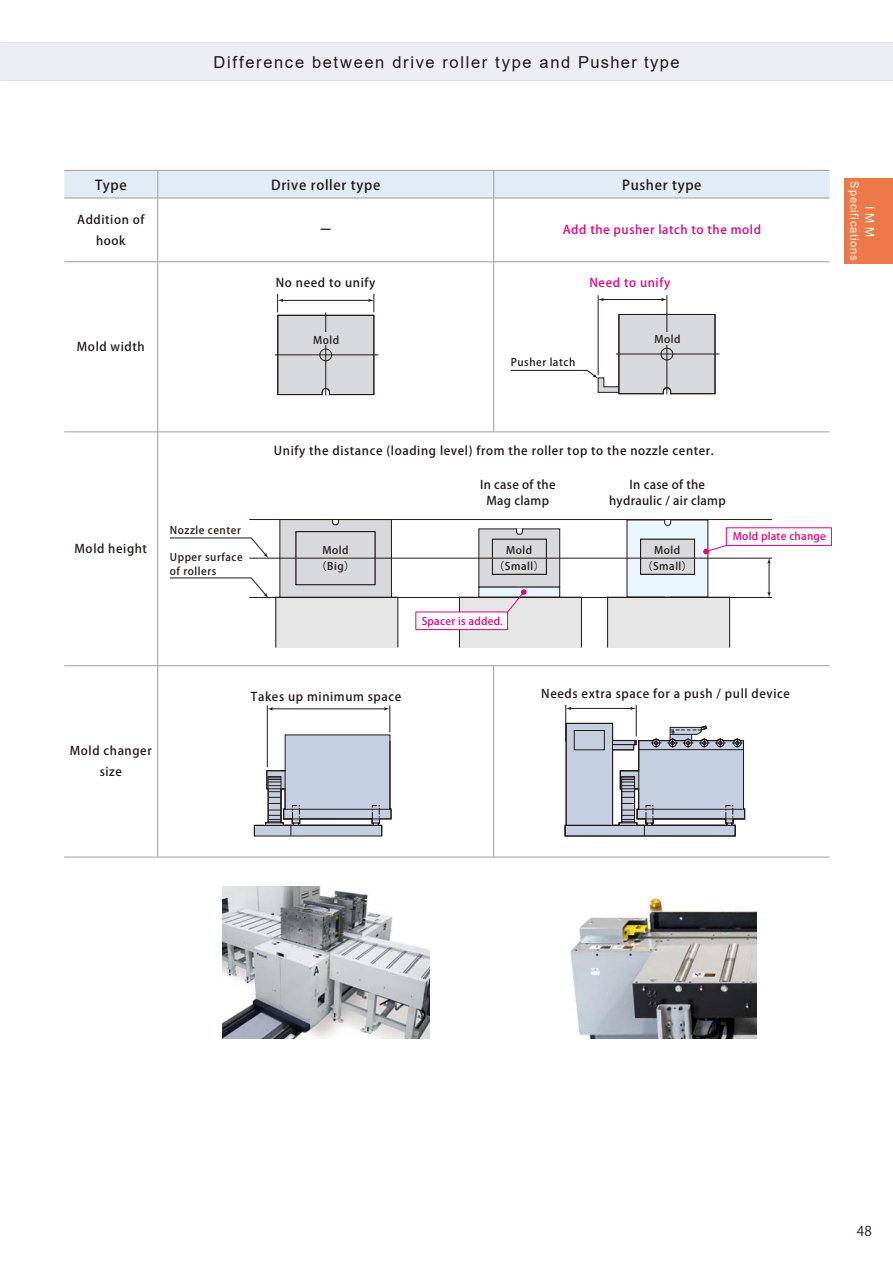
<style>
.page{position:relative;width:893px;height:1263px;background:#fff}
.page>*{position:absolute;margin:0;border:0;box-sizing:border-box;transform-origin:0 0}
.t1{font:16.5px "Arial";letter-spacing:.1em;color:#231916}
.t2{font:13.5px "Koz Go Pro Medium 90 msp RKSJ H";letter-spacing:.05em;color:#231916}
.t3{font:13.5px "Koz Go Pro Regular 90 msp RKSJ H";color:#231916}
.t4{font:12px/21px "Koz Go Pro Medium 90 msp RKSJ H";letter-spacing:.05em;color:#231916;text-align:center}
.t5{font:12px/16.5px "Koz Go Pro Medium 90 msp RKSJ H";letter-spacing:.025em;color:#231916;text-align:center}
.t6{font:12px "Koz Go Pro Medium 90 msp RKSJ H";letter-spacing:.05em;color:#e4007f}
.t7{font:12px "Arial";color:#fff}
.t8{font:11.25px "Arial";letter-spacing:.065em;color:#fff}
.t9{font:10.5px/16.5px "Koz Go Pro Medium 90 msp RKSJ H";letter-spacing:.05em;color:#231916;text-align:center}
.t10{font:10.5px "Koz Go Pro Medium 90 msp RKSJ H";letter-spacing:.025em;color:#e4007f}
</style>
<div class="page">
<svg style="left:64px;top:262px;width:766px;height:595px"></svg>
<hr style="left:64px;top:198px;width:94px;height:1px;background:#9f9fa0">
<hr style="left:158px;top:198px;width:672px;height:1px;background:#9f9fa0">
<hr style="left:64px;top:261px;width:94px;height:1px;background:#9f9fa0">
<hr style="left:158px;top:261px;width:672px;height:1px;background:#9f9fa0">
<hr style="left:64px;top:432px;width:94px;height:1px;background:#9f9fa0">
<hr style="left:158px;top:432px;width:672px;height:1px;background:#9f9fa0">
<hr style="left:64px;top:665px;width:94px;height:1px;background:#9f9fa0">
<hr style="left:158px;top:665px;width:672px;height:1px;background:#9f9fa0">
<hr style="left:64px;top:857px;width:94px;height:1px;background:#9f9fa0">
<hr style="left:158px;top:857px;width:672px;height:1px;background:#9f9fa0">
<svg style="left:64px;top:170px;width:766px;height:28px;background:#dde8f1"></svg>
<hr style="left:157px;top:198px;width:1px;height:63px;background:#9f9fa0">
<hr style="left:493px;top:198px;width:1px;height:63px;background:#9f9fa0">
<hr style="left:157px;top:262px;width:1px;height:170px;background:#9f9fa0">
<hr style="left:493px;top:262px;width:1px;height:170px;background:#9f9fa0">
<hr style="left:157px;top:432px;width:1px;height:233px;background:#9f9fa0">
<hr style="left:157px;top:666px;width:1px;height:191px;background:#9f9fa0">
<hr style="left:493px;top:666px;width:1px;height:191px;background:#9f9fa0">
<hr style="left:616px;top:354px;width:103px;height:1px;background:#231916">
<hr style="left:667px;top:295px;width:1px;height:99px;background:#231916">
<hr style="left:598px;top:295px;width:1px;height:80px;background:#231916">
<hr style="left:602px;top:299px;width:61px;height:1px;background:#231916">
<svg style="left:598px;top:298px;width:6px;height:3px"></svg>
<svg style="left:661px;top:298px;width:6px;height:3px"></svg>
<hr style="left:275px;top:355px;width:103px;height:1px;background:#231916">
<svg style="left:277px;top:294px;width:98px;height:101px"></svg>
<div style="left:276px;top:597px;width:122px;height:51px;background:#e6e6e7"></div>
<svg style="left:279px;top:520px;width:113px;height:77px;background:#cacbcd"></svg>
<div style="left:296px;top:532px;width:79px;height:53px;background:#d7d9dc"></div>
<div style="left:296px;top:531px;width:79px;height:54px;border:1px solid #231916"></div>
<div style="left:459px;top:597px;width:122px;height:51px;background:#e6e6e7"></div>
<div style="left:459px;top:597px;width:123px;height:51px;border:1px solid #231916"></div>
<div style="left:607px;top:597px;width:123px;height:51px;background:#e6e6e7"></div>
<div style="left:607px;top:597px;width:123px;height:51px;border:1px solid #231916"></div>
<svg style="left:564px;top:722px;width:181px;height:115px"></svg>
<svg style="left:254px;top:705px;width:138px;height:132px"></svg>
<hr style="left:565px;top:705px;width:1px;height:37px;background:#231916">
<hr style="left:636px;top:705px;width:1px;height:32px;background:#231916">
<hr style="left:569px;top:708px;width:63px;height:1px;background:#231916">
<svg style="left:566px;top:707px;width:5px;height:3px"></svg>
<svg style="left:630px;top:707px;width:6px;height:3px"></svg>
<img style="left:570px;top:897px;width:187px;height:141px">
<img style="left:222px;top:887px;width:208px;height:151px">
<hr style="left:249px;top:558px;width:523px;height:1px;background:#231916">
<hr style="left:249px;top:519px;width:523px;height:1px;background:#231916">
<hr style="left:249px;top:597px;width:523px;height:1px;background:#231916">
<hr style="left:769px;top:562px;width:1px;height:32px;background:#231916">
<svg style="left:767px;top:558px;width:4px;height:6px"></svg>
<svg style="left:767px;top:592px;width:4px;height:5px"></svg>
<div style="left:309px;top:332px;width:37px;height:13px;background:#d7d9dc"></div>
<svg style="left:510px;top:314px;width:206px;height:81px"></svg>
<svg style="left:170px;top:538px;width:98px;height:20px"></svg>
<svg style="left:170px;top:578px;width:98px;height:20px"></svg>
<div style="left:726px;top:527px;width:106px;height:19px;border:1px solid #e4007f"></div>
<svg style="left:626px;top:520px;width:101px;height:77px"></svg>
<svg style="left:703px;top:548px;width:6px;height:7px"></svg>
<div style="left:416px;top:612px;width:91px;height:18px;background:#fff"></div>
<div style="left:415px;top:612px;width:93px;height:18px;border:1px solid #e4007f"></div>
<svg style="left:478px;top:528px;width:82px;height:85px"></svg>
<div style="left:0;top:43px;width:893px;height:38px;background:#eceef3"></div>
<svg style="left:0;top:42px;width:893px;height:1px"></svg>
<hr style="left:0;top:43px;width:893px;height:1px;background:#d1d3d4">
<hr style="left:0;top:81px;width:893px;height:1px;background:#d1d3d4">
<div style="left:844px;top:179px;width:49px;height:85px;background:#ee7948"></div>
<h1 class="t1" style="left:213px;top:53px;width:467px">Difference between drive roller type and Pusher type</h1>
<p class="t2" style="left:95px;top:180px;width:33px">Type</p>
<p class="t2" style="left:271px;top:180px;width:111px">Drive roller type</p>
<p class="t2" style="left:622px;top:180px;width:81px">Pusher type</p>
<p class="t4" style="left:77px;top:211px;width:69px">Addition of hook</p>
<p class="t4" style="left:320px;top:221px;width:13px">ー</p>
<p class="t6" style="left:563px;top:225px;width:200px">Add the pusher latch to the mold</p>
<p class="t4" style="left:77px;top:338px;width:69px">Mold width</p>
<p class="t4" style="left:276px;top:273px;width:101px">No need to unify</p>
<p class="t9" style="left:313px;top:333px;width:28px">Mold</p>
<p class="t6" style="left:589px;top:278px;width:82px">Need to unify</p>
<p class="t9" style="left:511px;top:356px;width:66px">Pusher latch</p>
<p class="t9" style="left:654px;top:332px;width:28px">Mold</p>
<p class="t8" style="left:860px;top:181px;width:81px;rotate:90deg">Specifications</p>
<p class="t7" style="left:876px;top:206px;width:33px;rotate:90deg">IMM</p>
<p class="t4" style="left:75px;top:540px;width:74px">Mold height</p>
<p class="t9" style="left:170px;top:523px;width:73px">Nozzle center</p>
<p class="t9" style="left:170px;top:552px;width:74px;line-height:13.5px;text-align:left">Upper surface of rollers</p>
<p class="t4" style="left:274px;top:442px;width:441px">Unify the distance (loading level) from the roller top to the nozzle center.</p>
<p class="t5" style="left:480px;top:478px;width:77px">In case of the<br>Mag clamp</p>
<p class="t5" style="left:609px;top:478px;width:118px">In case of the hydraulic / air clamp</p>
<p class="t9" style="left:642px;top:543px;width:52px">Mold（Small）</p>
<p class="t9" style="left:316px;top:543px;width:40px">Mold（Big）</p>
<p class="t9" style="left:494px;top:543px;width:52px">Mold（Small）</p>
<p class="t10" style="left:733px;top:532px;width:94px">Mold plate change</p>
<p class="t10" style="left:422px;top:617px;width:83px">Spacer is added.</p>
<p class="t4" style="left:70px;top:742px;width:83px">Mold changer size</p>
<p class="t4" style="left:251px;top:687px;width:152px">Takes up minimum space</p>
<p class="t4" style="left:541px;top:684px;width:250px">Needs extra space for a push / pull device</p>
<p class="t3" style="left:857px;top:1226px;width:16px">48</p>
</div>
